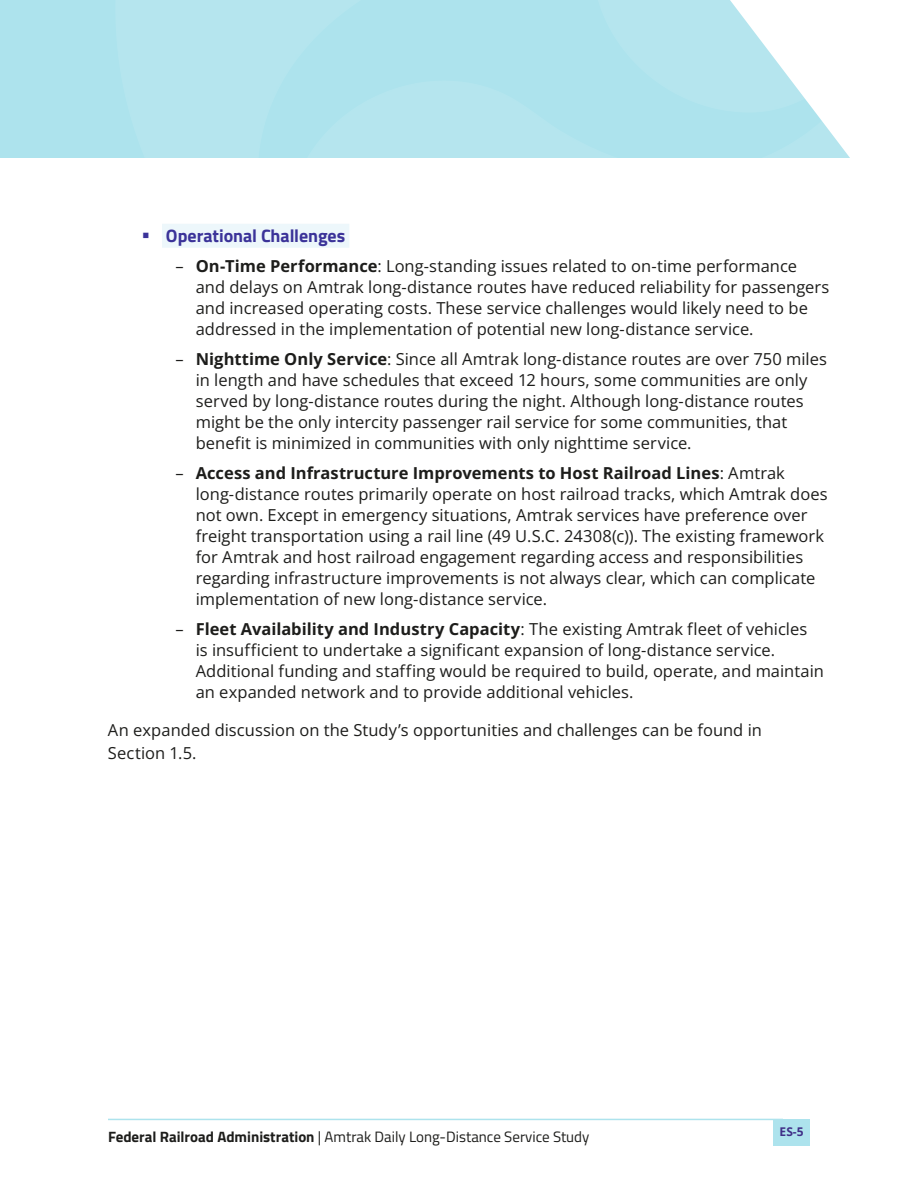
<style>
.page{position:relative;width:918px;height:1188px;background:#fff}
.page>*{position:absolute;margin:0;border:0;box-sizing:border-box;transform-origin:0 0}
.t1{font:700 18px "Titillium Web";color:#3b3399}
.t2{font:16.5px/21px "Open Sans";color:#1d1d1b}
.t3{font:15px "Titillium Web";color:#1d1d1b}
.t4{font:700 12px "Open Sans";color:#403088}
.s1{font-weight:700}
</style>
<div class="page">
<svg style="left:653px;top:0;width:197px;height:158px;fill:#b5e5ee"></svg>
<hr style="left:108px;top:1119px;width:675px;height:1px;background:#ade3ed">
<div style="left:773px;top:1119px;width:37px;height:27px;background:#ade3ed"></div>
<div style="left:162px;top:224px;width:187px;height:24px;background:#edf7fb"></div>
<p class="t1" style="left:142px;top:222px;width:205px">▪ Operational Challenges</p>
<p class="t2" style="left:196px;top:255px;width:635px;text-indent:-20px">– <span class="s1">On-Time Performance</span>: Long-standing issues related to on-time performance and delays on Amtrak long-distance routes have reduced reliability for passengers and increased operating costs. These service challenges would likely need to be addressed in the implementation of potential new long-distance service.</p>
<p class="t2" style="left:196px;top:348px;width:633px;text-indent:-20px">– <span class="s1">Nighttime Only Service</span>: Since all Amtrak long-distance routes are over 750 miles in length and have schedules that exceed 12 hours, some communities are only served by long-distance routes during the night. Although long-distance routes might be the only intercity passenger rail service for some communities, that benefit is minimized in communities with only nighttime service.</p>
<p class="t2" style="left:196px;top:462px;width:633px;text-indent:-20px">– <span class="s1">Access and Infrastructure Improvements to Host Railroad Lines</span>: Amtrak long-distance routes primarily operate on host railroad tracks, which Amtrak does not own. Except in emergency situations, Amtrak services have preference over freight transportation using a rail line (49 U.S.C. 24308(c)). The existing framework for Amtrak and host railroad engagement regarding access and responsibilities regarding infrastructure improvements is not always clear, which can complicate implementation of new long-distance service.</p>
<p class="t2" style="left:196px;top:618px;width:630px;text-indent:-20px">– <span class="s1">Fleet Availability and Industry Capacity</span>: The existing Amtrak fleet of vehicles<br>is insufficient to undertake a significant expansion of long-distance service.<br>Additional funding and staffing would be required to build, operate, and maintain an expanded network and to provide additional vehicles.</p>
<p class="t2" style="left:108px;top:718px;width:655px;line-height:22.5px">An expanded discussion on the Study’s opportunities and challenges can be found in<br>Section 1.5.</p>
<p class="t3" style="left:108px;top:1126px;width:483px"><span class="s1">Federal Railroad Administration</span> | Amtrak Daily Long-Distance Service Study</p>
<p class="t4" style="left:780px;top:1124px;width:26px">ES-5</p>
</div>
